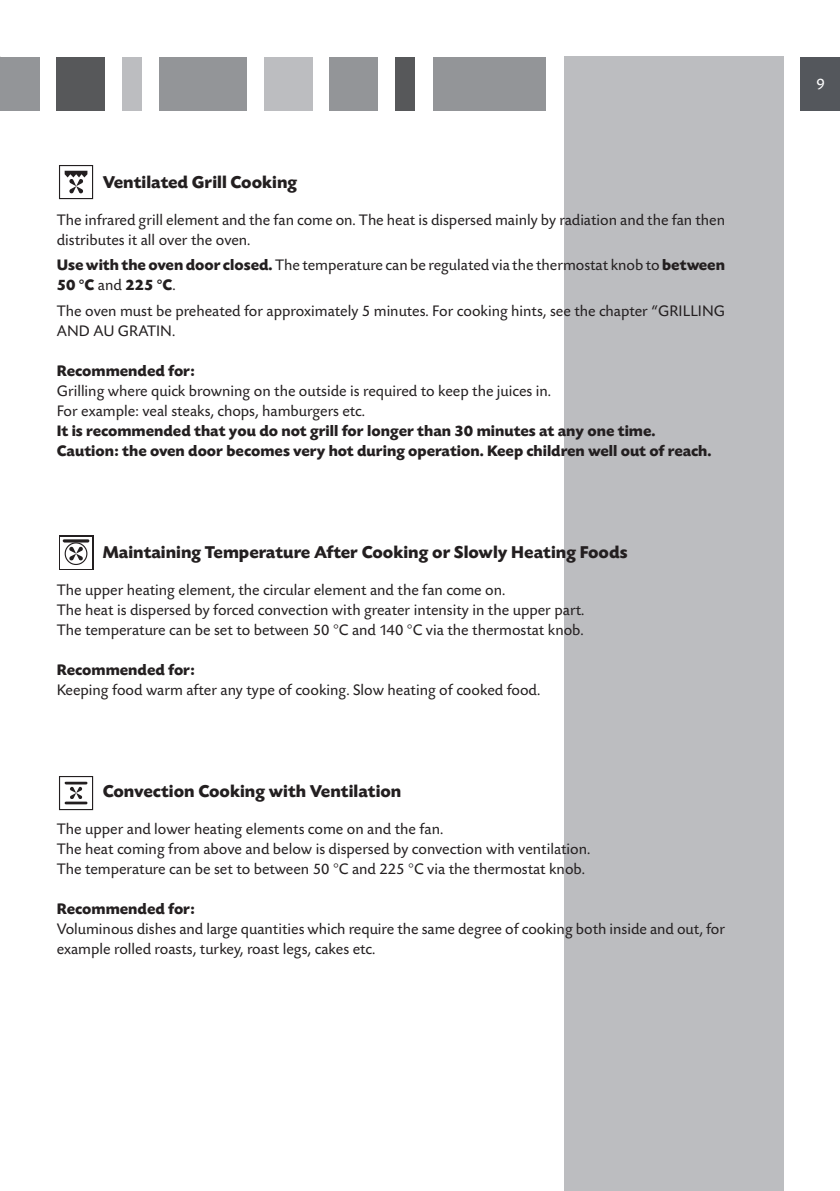
<style>
.page{position:relative;width:840px;height:1191px;background:#fff}
.page>*{position:absolute;margin:0;border:0;box-sizing:border-box;transform-origin:0 0}
.t1{font:700 18px "Today SBOP";color:#231f20}
.t2{font:16px/20px "Today SBOP";color:#231f20}
.t3{font:700 16px/20px "Today SBOP";color:#231f20}
.t4{font:16px "Today SBOP";color:#fff}
.s1{font-weight:700}
</style>
<div class="page">
<div style="left:0;top:57px;width:40px;height:53px;background:#939598"></div>
<div style="left:56px;top:57px;width:48px;height:53px;background:#57585a"></div>
<div style="left:122px;top:57px;width:20px;height:53px;background:#bcbdc0"></div>
<div style="left:159px;top:57px;width:88px;height:53px;background:#939598"></div>
<div style="left:264px;top:57px;width:49px;height:53px;background:#bcbdc0"></div>
<div style="left:328px;top:57px;width:49px;height:53px;background:#939598"></div>
<div style="left:563px;top:57px;width:219px;height:1134px;background:#bcbdc0"></div>
<div style="left:395px;top:57px;width:19px;height:53px;background:#57585a"></div>
<div style="left:432px;top:57px;width:113px;height:53px;background:#939598"></div>
<div style="left:800px;top:57px;width:39px;height:53px;background:#54575c"></div>
<svg style="left:59px;top:165px;width:34px;height:34px"></svg>
<svg style="left:59px;top:535px;width:34px;height:34px"></svg>
<div style="left:60px;top:536px;width:32px;height:32px;background:#fff"></div>
<svg style="left:63px;top:539px;width:26px;height:26px"></svg>
<svg style="left:59px;top:776px;width:34px;height:34px"></svg>
<p class="t1" style="left:103px;top:172px;width:196px">Ventilated Grill Cooking</p>
<p class="t2" style="left:57px;top:210px;width:669px">The infrared grill element and the fan come on. The heat is dispersed mainly by radiation and the fan then distributes it all over the oven.</p>
<p class="t2" style="left:57px;top:256px;width:669px"><span class="s1">Use with the oven door closed.</span> The temperature can be regulated via the thermostat knob to <span class="s1">between<br>50 °C</span> and <span class="s1">225 °C</span>.</p>
<p class="t2" style="left:57px;top:301px;width:669px">The oven must be preheated for approximately 5 minutes. For cooking hints, see the chapter “GRILLING<br>AND AU GRATIN.</p>
<p class="t3" style="left:57px;top:361px;width:139px">Recommended for:</p>
<p class="t2" style="left:57px;top:381px;width:495px">Grilling where quick browning on the outside is required to keep the juices in.<br>For example: veal steaks, chops, hamburgers etc.</p>
<p class="t3" style="left:57px;top:421px;width:656px">It is recommended that you do not grill for longer than 30 minutes at any one time.<br>Caution: the oven door becomes very hot during operation. Keep children well out of reach.</p>
<p class="t1" style="left:103px;top:542px;width:526px">Maintaining Temperature After Cooking or Slowly Heating Foods</p>
<p class="t2" style="left:57px;top:580px;width:529px">The upper heating element, the circular element and the fan come on.<br>The heat is dispersed by forced convection with greater intensity in the upper part.<br>The temperature can be set to between 50 °C and 140 °C via the thermostat knob.</p>
<p class="t3" style="left:57px;top:660px;width:139px">Recommended for:</p>
<p class="t2" style="left:57px;top:680px;width:484px">Keeping food warm after any type of cooking. Slow heating of cooked food.</p>
<p class="t1" style="left:103px;top:781px;width:300px">Convection Cooking with Ventilation</p>
<p class="t2" style="left:57px;top:819px;width:535px">The upper and lower heating elements come on and the fan.<br>The heat coming from above and below is dispersed by convection with ventilation.<br>The temperature can be set to between 50 °C and 225 °C via the thermostat knob.</p>
<p class="t3" style="left:57px;top:899px;width:139px">Recommended for:</p>
<p class="t2" style="left:57px;top:919px;width:669px">Voluminous dishes and large quantities which require the same degree of cooking both inside and out, for example rolled roasts, turkey, roast legs, cakes etc.</p>
<p class="t4" style="left:815px;top:75px;width:10px">9</p>
</div>
